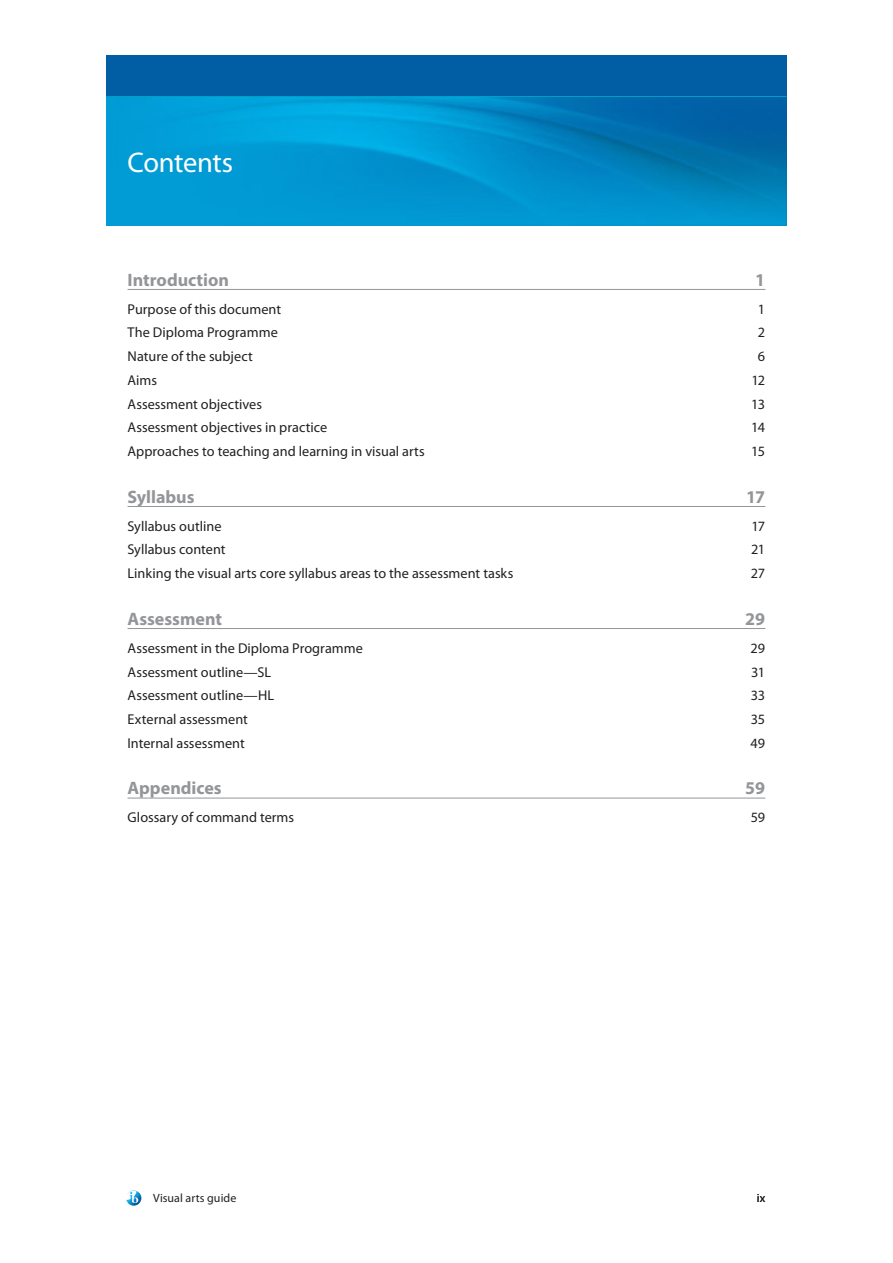
<style>
.page{position:relative;width:893px;height:1263px;background:#fff}
.page>*{position:absolute;margin:0;border:0;box-sizing:border-box;transform-origin:0 0}
.Heading_2{font:28.5px "Myriad Pro";letter-spacing:-.02em;color:#fff}
.Contents_-_type_B_le{font:700 18px "Myriad Pro";color:#939598}
.Contents_-_type_B_le-2{font:14.25px "Myriad Pro";color:#231f20}
.Page_footer{font:12px "Myriad Pro";letter-spacing:.005em;color:#231f20}
.Page_number{font:12px "Myriad Pro";color:#231f20}
</style>
<div class="page">
<div style="left:106px;top:55px;width:681px;height:43px;background:#015ea4"></div>
<hr style="left:106px;top:96px;width:681px;height:3px;background:#00bad1">
<svg style="left:126px;top:1190px;width:15px;height:16px"></svg>
<img style="left:106px;top:98px;width:681px;height:127px">
<hr style="left:128px;top:289px;width:637px;height:1px;background:#939598">
<hr style="left:128px;top:506px;width:637px;height:1px;background:#939598">
<hr style="left:128px;top:628px;width:637px;height:1px;background:#939598">
<hr style="left:128px;top:798px;width:637px;height:1px;background:#939598">
<p class="Heading_2" style="left:128px;top:145px;width:107px">Contents</p>
<p class="Contents_-_type_B_le" style="left:128px;top:268px;width:103px">Introduction</p>
<p class="Contents_-_type_B_le" style="left:755px;top:268px;width:11px">1</p>
<p class="Contents_-_type_B_le-2" style="left:128px;top:300px;width:155px">Purpose of this document</p>
<p class="Contents_-_type_B_le-2" style="left:758px;top:300px;width:9px">1</p>
<p class="Contents_-_type_B_le-2" style="left:128px;top:324px;width:152px">The Diploma Programme</p>
<p class="Contents_-_type_B_le-2" style="left:758px;top:324px;width:9px">2</p>
<p class="Contents_-_type_B_le-2" style="left:128px;top:348px;width:127px">Nature of the subject</p>
<p class="Contents_-_type_B_le-2" style="left:758px;top:348px;width:9px">6</p>
<p class="Contents_-_type_B_le-2" style="left:128px;top:371px;width:31px">Aims</p>
<p class="Contents_-_type_B_le-2" style="left:751px;top:371px;width:15px">12</p>
<p class="Contents_-_type_B_le-2" style="left:128px;top:395px;width:136px">Assessment objectives</p>
<p class="Contents_-_type_B_le-2" style="left:751px;top:395px;width:15px">13</p>
<p class="Contents_-_type_B_le-2" style="left:128px;top:419px;width:201px">Assessment objectives in practice</p>
<p class="Contents_-_type_B_le-2" style="left:751px;top:419px;width:15px">14</p>
<p class="Contents_-_type_B_le-2" style="left:128px;top:443px;width:299px">Approaches to teaching and learning in visual arts</p>
<p class="Contents_-_type_B_le-2" style="left:751px;top:443px;width:15px">15</p>
<p class="Contents_-_type_B_le" style="left:128px;top:485px;width:68px">Syllabus</p>
<p class="Contents_-_type_B_le" style="left:746px;top:485px;width:20px">17</p>
<p class="Contents_-_type_B_le-2" style="left:128px;top:517px;width:95px">Syllabus outline</p>
<p class="Contents_-_type_B_le-2" style="left:751px;top:517px;width:15px">17</p>
<p class="Contents_-_type_B_le-2" style="left:128px;top:541px;width:100px">Syllabus content</p>
<p class="Contents_-_type_B_le-2" style="left:751px;top:541px;width:15px">21</p>
<p class="Contents_-_type_B_le-2" style="left:128px;top:565px;width:387px">Linking the visual arts core syllabus areas to the assessment tasks</p>
<p class="Contents_-_type_B_le-2" style="left:751px;top:565px;width:16px">27</p>
<p class="Contents_-_type_B_le" style="left:128px;top:607px;width:96px">Assessment</p>
<p class="Contents_-_type_B_le" style="left:745px;top:607px;width:21px">29</p>
<p class="Contents_-_type_B_le-2" style="left:128px;top:639px;width:237px">Assessment in the Diploma Programme</p>
<p class="Contents_-_type_B_le-2" style="left:750px;top:639px;width:16px">29</p>
<p class="Contents_-_type_B_le-2" style="left:128px;top:663px;width:145px">Assessment outline—SL</p>
<p class="Contents_-_type_B_le-2" style="left:751px;top:663px;width:15px">31</p>
<p class="Contents_-_type_B_le-2" style="left:128px;top:687px;width:148px">Assessment outline—HL</p>
<p class="Contents_-_type_B_le-2" style="left:751px;top:687px;width:16px">33</p>
<p class="Contents_-_type_B_le-2" style="left:128px;top:710px;width:122px">External assessment</p>
<p class="Contents_-_type_B_le-2" style="left:751px;top:710px;width:16px">35</p>
<p class="Contents_-_type_B_le-2" style="left:128px;top:734px;width:119px">Internal assessment</p>
<p class="Contents_-_type_B_le-2" style="left:751px;top:734px;width:16px">49</p>
<p class="Contents_-_type_B_le" style="left:128px;top:776px;width:96px">Appendices</p>
<p class="Contents_-_type_B_le" style="left:745px;top:776px;width:21px">59</p>
<p class="Contents_-_type_B_le-2" style="left:128px;top:809px;width:168px">Glossary of command terms</p>
<p class="Contents_-_type_B_le-2" style="left:751px;top:809px;width:16px">59</p>
<p class="Page_footer" style="left:153px;top:1190px;width:85px">Visual arts guide</p>
<p class="Page_number" style="left:757px;top:1190px;width:10px">ix</p>
</div>
